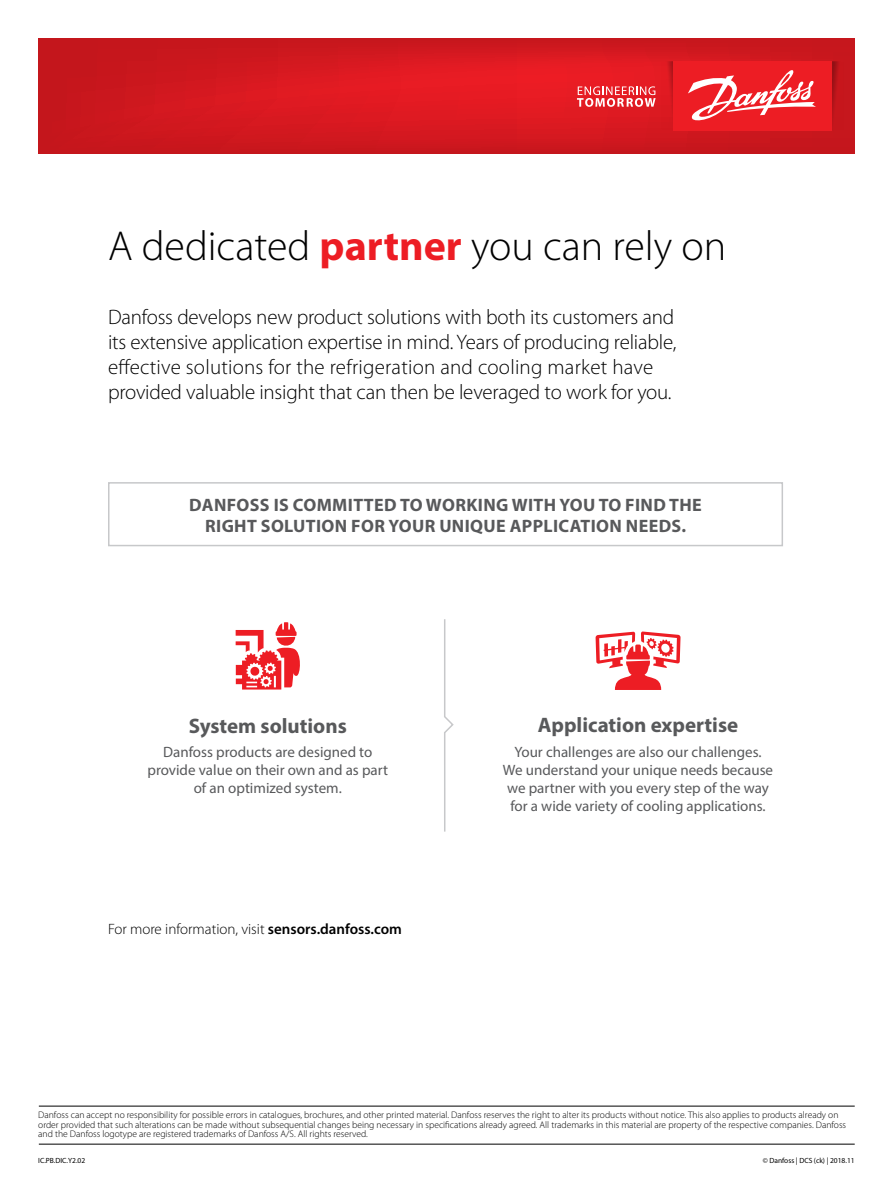
<style>
.page{position:relative;width:893px;height:1191px;background:#fff}
.page>*{position:absolute;margin:0;border:0;box-sizing:border-box;transform-origin:0 0}
.t1{font:300 42px "Myriad Pro";color:#000}
.t2{font:300 21px/25.2px "Myriad Pro";letter-spacing:-.01em;color:#000}
.t3{font:700 21px "Myriad Pro";color:#58595b}
.t4{font:700 18px/21px "Myriad Pro";letter-spacing:.02em;color:#58595b;text-align:center}
.t5{font:15px/18px "Myriad Pro";color:#58595b;text-align:center}
.t6{font:300 15px "Myriad Pro";color:#000}
.t7{font:300 9.6px/9.6px "Myriad Pro";color:#000}
.t8{font:7.5px "Myriad Pro";color:#000}
.s1{font-weight:700;color:#ed1d24}
.s2{font-weight:600}
</style>
<div class="page">
<div style="left:108px;top:482px;width:675px;height:64px;border:2px solid #c7c8ca"></div>
<hr style="left:39px;top:1143px;width:816px;height:1px;background:#000">
<hr style="left:39px;top:1105px;width:816px;height:1px;background:#000">
<svg style="left:38px;top:38px;width:817px;height:115px"></svg>
<svg style="left:832px;top:61px;width:12px;height:69px"></svg>
<div style="left:674px;top:61px;width:158px;height:69px;background:#ed1d24"></div>
<svg style="left:577px;top:61px;width:97px;height:69px"></svg>
<svg style="left:688px;top:70px;width:128px;height:51px"></svg>
<svg style="left:444px;top:619px;width:10px;height:213px"></svg>
<svg style="left:236px;top:622px;width:64px;height:67px"></svg>
<svg style="left:595px;top:631px;width:85px;height:59px"></svg>
<h1 class="t1" style="left:108px;top:223px;width:620px">A dedicated <span class="s1">partner</span> you can rely on</h1>
<p class="t2" style="left:108px;top:304px;width:570px">Danfoss develops new product solutions with both its customers and its extensive application expertise in mind. Years of producing reliable, effective solutions for the refrigeration and cooling market have provided valuable insight that can then be leveraged to work for you.</p>
<h3 class="t4" style="left:189px;top:494px;width:514px">DANFOSS IS COMMITTED TO WORKING WITH YOU TO FIND THE<br>RIGHT SOLUTION FOR YOUR UNIQUE APPLICATION NEEDS.</h3>
<h2 class="t3" style="left:189px;top:712px;width:160px">System solutions</h2>
<h3 class="t5" style="left:148px;top:743px;width:242px">Danfoss products are designed to provide value on their own and as part of an optimized system.</h3>
<h3 class="t6" style="left:108px;top:921px;width:295px">For more information, visit <span class="s2">sensors.danfoss.com</span></h3>
<h2 class="t3" style="left:538px;top:711px;width:202px">Application expertise</h2>
<h3 class="t5" style="left:503px;top:742px;width:272px">Your challenges are also our challenges.<br>We understand your unique needs because we partner with you every step of the way for a wide variety of cooling applications.</h3>
<p class="t7" style="left:38px;top:1110px;width:809px">Danfoss can accept no responsibility for possible errors in catalogues, brochures, and other printed material. Danfoss reserves the right to alter its products without notice. This also applies to products already on order provided that such alterations can be made without subsequential changes being necessary in specifications already agreed. All trademarks in this material are property of the respective companies. Danfoss and the Danfoss logotype are registered trademarks of Danfoss A/S. All rights reserved.</p>
<p class="t8" style="left:38px;top:1156px;width:49px">IC.PB.DIC.Y2.02</p>
<p class="t8" style="left:763px;top:1156px;width:93px">© Danfoss | DCS (ck) | 2018.11</p>
</div>
